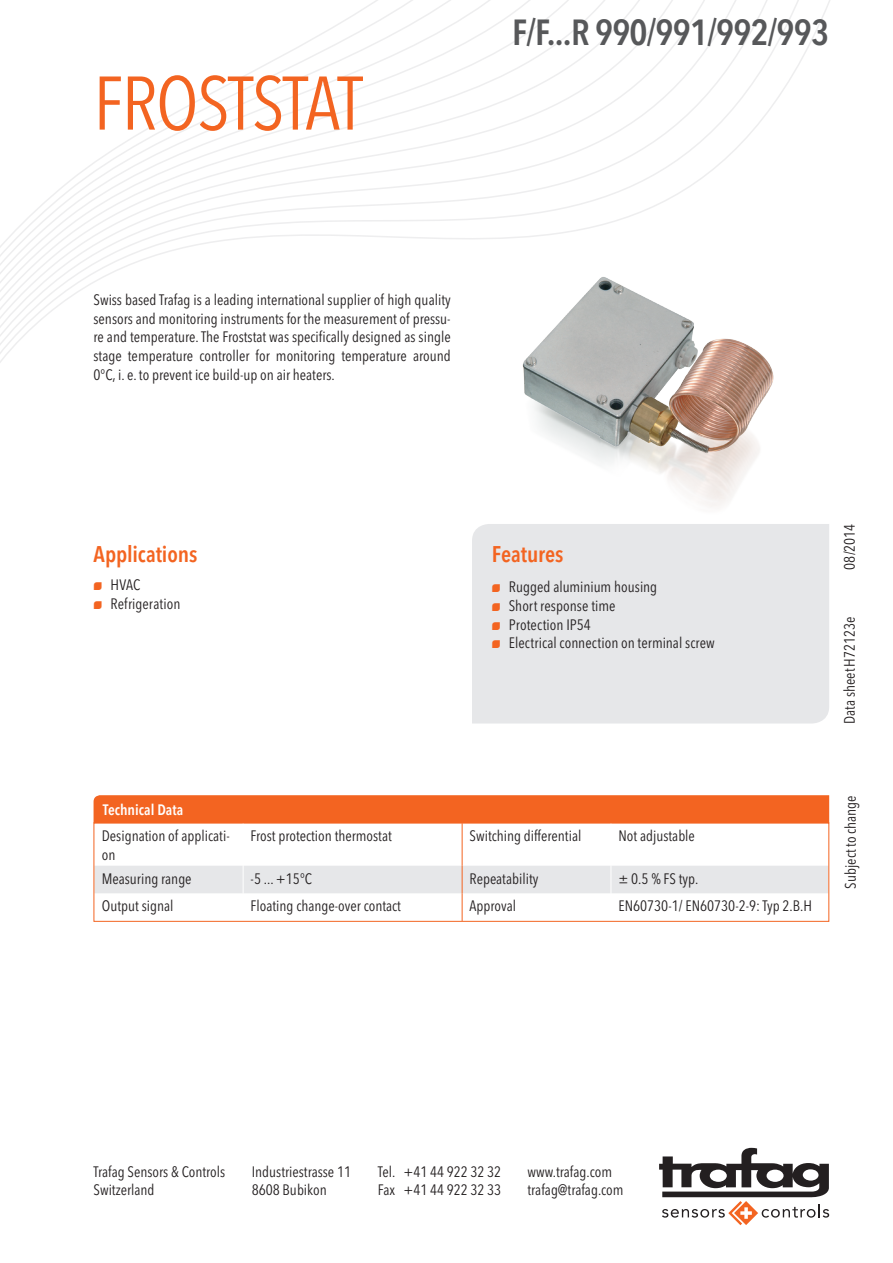
<style>
.page{position:relative;width:893px;height:1263px;background:#fff}
.page>*{position:absolute;margin:0;border:0;box-sizing:border-box;transform-origin:0 0}
.t1{font:condensed 75px "Avenir Next LT Pro";letter-spacing:-.025em;color:#f36421}
.t2{font:600 condensed 36px "Avenir Next LT Pro";letter-spacing:-.02em;color:#57585a}
.t3{font:600 condensed 22.5px "Avenir Next LT Pro";letter-spacing:-.005em;color:#f36421}
.t4{font:condensed 15px/18.8px "Avenir Next LT Pro";color:#231f20}
.t5{font:600 condensed 15px "Avenir Next LT Pro";color:#fff}
.s1{font-family:"Trafag Pictos";font-stretch:normal;font-size:10.5px;color:#f36421}
</style>
<div class="page">
<svg style="left:659px;top:1148px;width:170px;height:77px"></svg>
<svg style="left:0;top:0;width:830px;height:363px"></svg>
<div style="left:472px;top:524px;width:357px;height:199px;background:#e6e7e9"></div>
<img style="left:500px;top:232px;width:300px;height:314px">
<div style="left:94px;top:795px;width:735px;height:27px;background:#f36421"></div>
<hr style="left:462px;top:823px;width:1px;height:43px;background:#f36421">
<svg style="left:96px;top:866px;width:731px;height:54px"></svg>
<div style="left:94px;top:822px;width:735px;height:100px;border:1px solid #f36421"></div>
<h1 class="t1" style="left:94px;top:58px;width:271px">FROSTSTAT</h1>
<h2 class="t2" style="left:512px;top:10px;width:318px">F/F...R 990/991/992/993</h2>
<p class="t4" style="left:94px;top:290px;width:359px;text-align:justify">Swiss based Trafag is a leading international supplier of high quality sensors and monitoring instruments for the measurement of pressu&shy;re and temperature. The Froststat was specifically designed as single stage temperature controller for monitoring temperature around 0°C, i. e. to prevent ice build-up on air heaters.</p>
<h3 class="t3" style="left:94px;top:540px;width:105px">Applications</h3>
<p class="t4" style="left:94px;top:575px;width:88px"><span class="s1">N</span> HVAC<br><span class="s1">N</span> Refrigeration</p>
<h3 class="t3" style="left:492px;top:541px;width:73px">Features</h3>
<p class="t4" style="left:492px;top:577px;width:225px"><span class="s1">N</span> Rugged aluminium housing<br><span class="s1">N</span> Short response time<br><span class="s1">N</span> Protection IP54<br><span class="s1">N</span> Electrical connection on terminal screw</p>
<p class="t5" style="left:103px;top:800px;width:82px">Technical Data</p>
<p class="t4" style="left:102px;top:827px;width:129px">Designation of applicati&shy;on</p>
<p class="t4" style="left:251px;top:827px;width:143px">Frost protection thermostat</p>
<p class="t4" style="left:470px;top:827px;width:113px">Switching differential</p>
<p class="t4" style="left:618px;top:827px;width:78px">Not adjustable</p>
<p class="t4" style="left:102px;top:869px;width:91px">Measuring range</p>
<p class="t4" style="left:251px;top:869px;width:63px">-5 ... +15°C</p>
<p class="t4" style="left:470px;top:869px;width:70px">Repeatability</p>
<p class="t4" style="left:618px;top:869px;width:81px">± 0.5 % FS typ.</p>
<p class="t4" style="left:102px;top:897px;width:73px">Output signal</p>
<p class="t4" style="left:251px;top:897px;width:152px">Floating change-over contact</p>
<p class="t4" style="left:470px;top:897px;width:48px">Approval</p>
<p class="t4" style="left:618px;top:897px;width:195px">EN60730-1/ EN60730-2-9: Typ 2.B.H</p>
<p class="t4" style="left:840px;top:570px;width:48px;rotate:-90deg">08/2014</p>
<p class="t4" style="left:840px;top:724px;width:109px;rotate:-90deg">Data sheetH72123e</p>
<p class="t4" style="left:841px;top:889px;width:95px;rotate:-90deg">Subject to change</p>
<p class="t4" style="left:94px;top:1162px;width:133px">Trafag Sensors &amp; Controls<br>Switzerland</p>
<p class="t4" style="left:252px;top:1162px;width:101px">Industriestrasse 11<br>8608 Bubikon</p>
<p class="t4" style="left:378px;top:1162px;width:125px">Tel. +41 44 922 32 32<br>Fax +41 44 922 32 33</p>
<p class="t4" style="left:528px;top:1162px;width:98px">www.trafag.com trafag@trafag.com</p>
</div>
